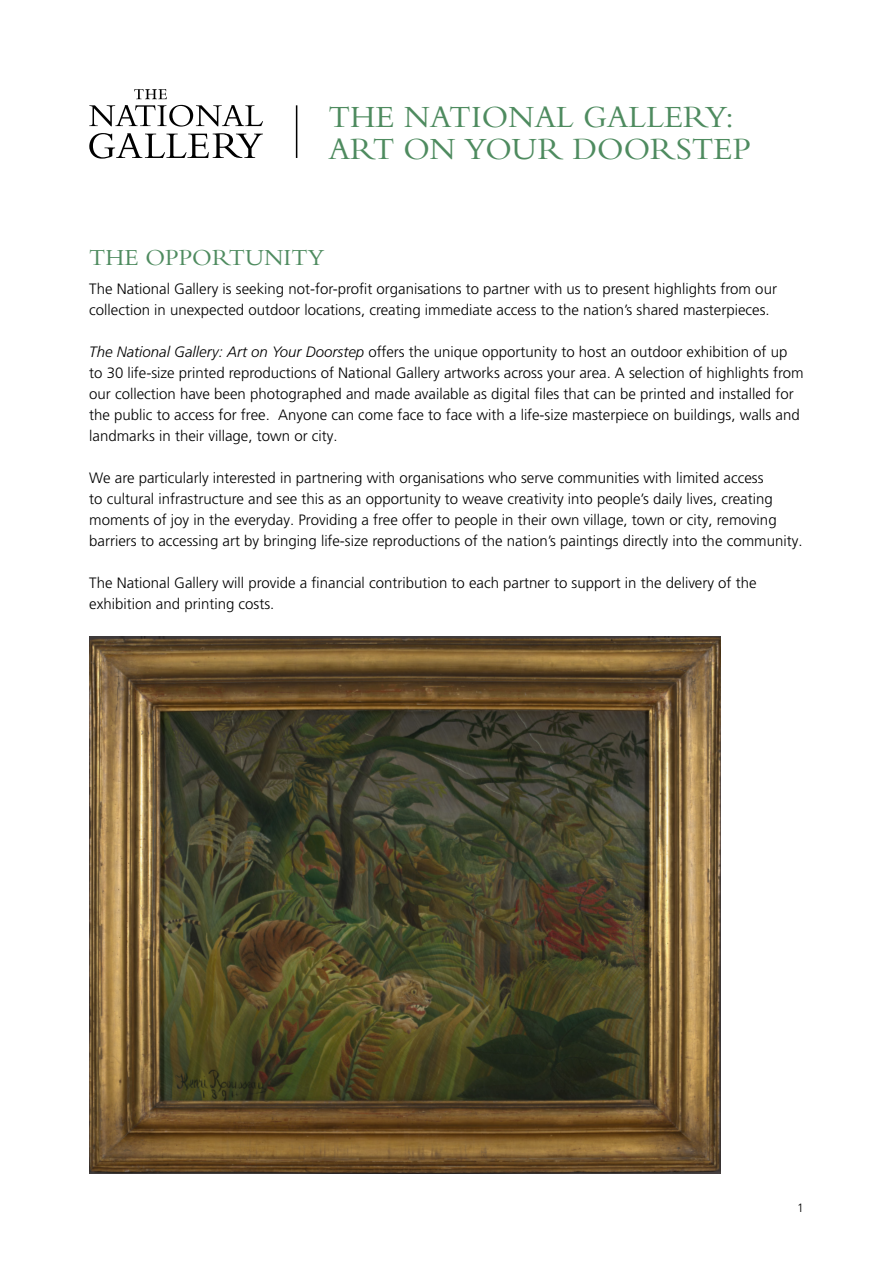
<style>
.page{position:relative;width:893px;height:1263px;background:#fff}
.page>*{position:absolute;margin:0;border:0;box-sizing:border-box;transform-origin:0 0}
.t1{font:32.25px/32.2px "Bembo Std";color:#4e8b5f}
.t2{font:24px "Bembo Std";color:#4e8b5f}
.t3{font:300 15px/21px "Frutiger LT Pro";color:#000}
.t4{font:300 12px "Frutiger LT Pro";color:#000}
.s1{font-style:italic}
</style>
<div class="page">
<hr style="left:296px;top:105px;width:1px;height:53px;background:#000">
<svg style="left:134px;top:89px;width:33px;height:10px"></svg>
<svg style="left:89px;top:105px;width:174px;height:22px"></svg>
<svg style="left:89px;top:133px;width:174px;height:26px"></svg>
<img style="left:89px;top:637px;width:632px;height:537px">
<h1 class="t1" style="left:328px;top:100px;width:424px">THE NATIONAL GALLERY:<br>ART ON YOUR DOORSTEP</h1>
<h2 class="t2" style="left:89px;top:243px;width:237px">THE OPPORTUNITY</h2>
<p class="t3" style="left:89px;top:279px;width:689px">The National Gallery is seeking not-for-profit organisations to partner with us to present highlights from our collection in unexpected outdoor locations, creating immediate access to the nation’s shared masterpieces.</p>
<p class="t3" style="left:89px;top:342px;width:716px"><span class="s1">The National Gallery: Art on Your Doorstep</span> offers the unique opportunity to host an outdoor exhibition of up to 30 life-size printed reproductions of National Gallery artworks across your area. A selection of highlights from our collection have been photographed and made available as digital files that can be printed and installed for the public to access for free. Anyone can come face to face with a life-size masterpiece on buildings, walls and landmarks in their village, town or city.</p>
<p class="t3" style="left:89px;top:468px;width:715px">We are particularly interested in partnering with organisations who serve communities with limited access<br>to cultural infrastructure and see this as an opportunity to weave creativity into people’s daily lives, creating moments of joy in the everyday. Providing a free offer to people in their own village, town or city, removing barriers to accessing art by bringing life-size reproductions of the nation’s paintings directly into the community.</p>
<p class="t3" style="left:89px;top:573px;width:669px">The National Gallery will provide a financial contribution to each partner to support in the delivery of the exhibition and printing costs.</p>
<p class="t4" style="left:797px;top:1201px;width:8px">1</p>
</div>
